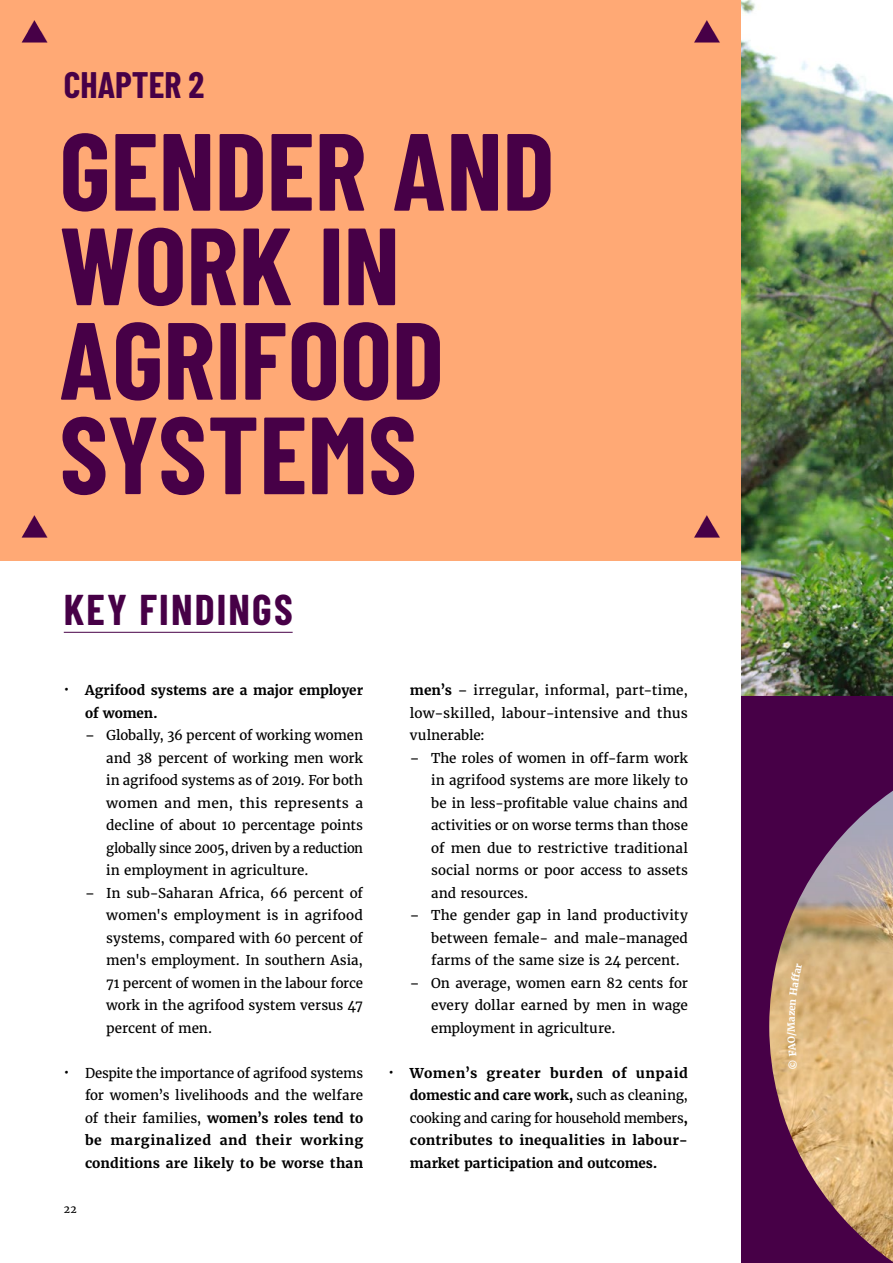
<style>
.page{position:relative;width:893px;height:1263px;background:#fff}
.page>*{position:absolute;margin:0;border:0;box-sizing:border-box;transform-origin:0 0}
.t1{font:700 109.5px/94.5px "Barlow Condensed";color:#470047}
.t2{font:700 42px "Barlow Condensed";letter-spacing:.05em;color:#470047}
.t3{font:700 36px "Barlow Condensed";color:#470047}
.t4{font:13.5px/22.5px "Merriweather";letter-spacing:-.005em;color:#000;text-align:justify}
.t5{font:700 13.5px/22.5px "Merriweather";color:#000}
.t6{font:10.5px "Merriweather";color:#000}
.t7{font:700 9.75px "Merriweather";color:#fff}
.s1{font-weight:400}
.s2{font-weight:700}
</style>
<div class="page">
<div style="left:0;top:0;width:741px;height:560px;background:#ffa975"></div>
<div style="left:741px;top:695px;width:152px;height:568px;background:#470047"></div>
<hr style="left:64px;top:632px;width:229px;height:1px;background:#470047">
<svg style="left:694px;top:20px;width:26px;height:23px"></svg>
<svg style="left:694px;top:515px;width:26px;height:23px"></svg>
<svg style="left:22px;top:20px;width:25px;height:23px"></svg>
<svg style="left:22px;top:515px;width:25px;height:23px"></svg>
<img style="left:769px;top:791px;width:124px;height:471px">
<img style="left:741px;top:0;width:152px;height:695px">
<svg style="left:787px;top:1032px;width:10px;height:38px"></svg>
<svg style="left:789px;top:963px;width:13px;height:59px"></svg>
<h3 class="t3" style="left:64px;top:59px;width:142px">CHAPTER 2</h3>
<h1 class="t1" style="left:60px;top:118px;width:497px">GENDER AND<br>WORK IN<br>AGRIFOOD<br>SYSTEMS</h1>
<h2 class="t2" style="left:64px;top:580px;width:230px">KEY FINDINGS</h2>
<p class="t5" style="left:85px;top:679px;width:280px;text-indent:-21px"><span class="s1">ʶ</span> Agrifood systems are a major employer of women.</p>
<p class="t4" style="left:106px;top:724px;width:258px;text-indent:-21px">– Globally, 36 percent of working women and 38 percent of working men work in agrifood systems as of 2019. For both women and men, this represents a decline of about 10 percentage points globally since 2005, driven by a reduction in employment in agriculture.</p>
<p class="t4" style="left:106px;top:881px;width:258px;text-indent:-21px">– In sub-Saharan Africa, 66 percent of women's employment is in agrifood systems, compared with 60 percent of men's employment. In southern Asia, 71 percent of women in the labour force work in the agrifood system versus 47 percent of men.</p>
<p class="t4" style="left:85px;top:1061px;width:280px;text-indent:-21px">ʶ Despite the importance of agrifood systems for women’s livelihoods and the welfare of their families, <span class="s2">women’s roles tend to be marginalized and their working conditions are likely to be worse than</span></p>
<p class="t6" style="left:64px;top:1202px;width:14px">22</p>
<p class="t4" style="left:410px;top:679px;width:280px"><span class="s2">men’s</span> – irregular, informal, part-time, low-skilled, labour-intensive and thus vulnerable:</p>
<p class="t4" style="left:431px;top:746px;width:258px;text-indent:-21px">– The roles of women in off-farm work in agrifood systems are more likely to be in less-profitable value chains and activities or on worse terms than those of men due to restrictive traditional social norms or poor access to assets and resources.</p>
<p class="t4" style="left:431px;top:904px;width:258px;text-indent:-21px">– The gender gap in land productivity between female- and male-managed farms of the same size is 24 percent.</p>
<p class="t4" style="left:431px;top:971px;width:258px;text-indent:-21px">– On average, women earn 82 cents for every dollar earned by men in wage employment in agriculture.</p>
<p class="t5" style="left:410px;top:1061px;width:280px;text-align:justify;text-indent:-21px"><span class="s1">ʶ</span> Women’s greater burden of unpaid domestic and care work, <span class="s1">such as cleaning, cooking and caring for household members</span>, contributes to inequalities in labour&shy;market participation and outcomes.</p>
<p class="t7" style="left:785px;top:1032px;width:12px;rotate:-90deg">M</p>
</div>
